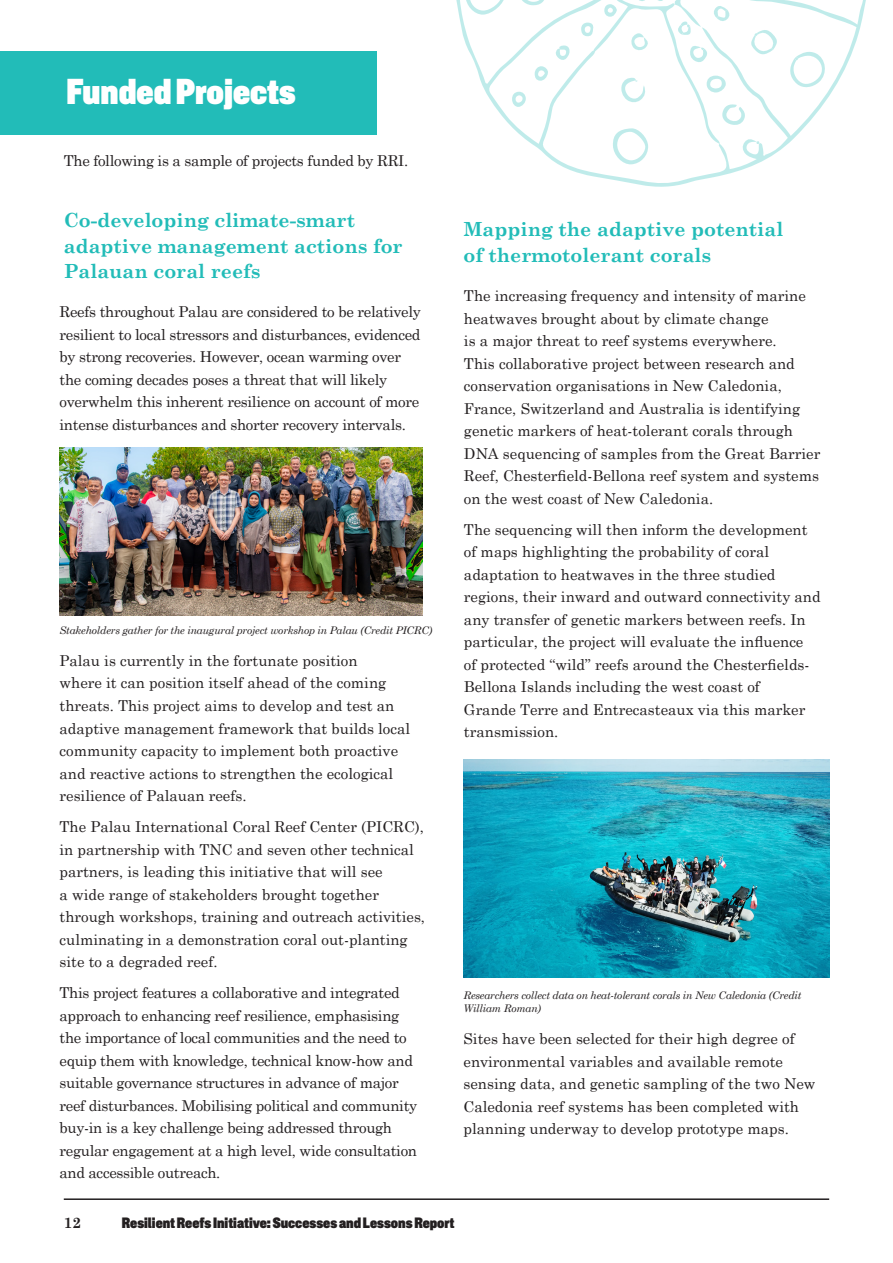
<style>
.page{position:relative;width:893px;height:1263px;background:#fff}
.page>*{position:absolute;margin:0;border:0;box-sizing:border-box;transform-origin:0 0}
.Heading{font:36px "New Grotesk Square SIX";color:#fff}
.Heading-2{font:700 19.5px/25.5px "Century Schoolbook";color:#22bcb8}
.Heading-3{font:15px/22.5px "Century Schoolbook";color:#231f20}
.Heading-4{font:15px/22.5px "Century Schoolbook";letter-spacing:-.02em;color:#231f20}
.t1{font:15px "New Grotesk Square SIX";color:#231f20}
.t2{font:700 15px "Century Schoolbook";color:#231f20}
.t3{font:italic 10.5px/12.6px "Century Schoolbook";letter-spacing:-.02em;color:#231f20}
</style>
<div class="page">
<hr style="left:64px;top:1198px;width:765px;height:2px;background:#231f20">
<div style="left:0;top:51px;width:376px;height:84px;background:#22bcb8"></div>
<svg style="left:456px;top:0;width:410px;height:187px"></svg>
<svg style="left:612px;top:128px;width:36px;height:37px"></svg>
<svg style="left:620px;top:77px;width:26px;height:26px"></svg>
<svg style="left:788px;top:50px;width:40px;height:39px"></svg>
<svg style="left:750px;top:29px;width:28px;height:27px"></svg>
<svg style="left:465px;top:0;width:40px;height:15px"></svg>
<svg style="left:518px;top:0;width:29px;height:6px"></svg>
<svg style="left:512px;top:91px;width:14px;height:16px"></svg>
<svg style="left:581px;top:23px;width:13px;height:14px"></svg>
<svg style="left:535px;top:66px;width:13px;height:15px"></svg>
<svg style="left:555px;top:45px;width:15px;height:16px"></svg>
<svg style="left:721px;top:103px;width:26px;height:23px"></svg>
<svg style="left:706px;top:75px;width:20px;height:18px"></svg>
<svg style="left:756px;top:141px;width:4px;height:3px"></svg>
<svg style="left:604px;top:0;width:126px;height:63px"></svg>
<img style="left:60px;top:448px;width:362px;height:167px">
<img style="left:463px;top:759px;width:366px;height:219px">
<p class="Heading" style="left:67px;top:69px;width:230px">Funded Projects</p>
<p class="Heading-4" style="left:64px;top:148px;width:346px">The following is a sample of projects funded by RRI.</p>
<p class="Heading-2" style="left:64px;top:206px;width:340px">Co-developing climate-smart adaptive management actions for<br>Palauan coral reefs</p>
<p class="Heading-2" style="left:463px;top:215px;width:321px">Mapping the adaptive potential of thermotolerant corals</p>
<p class="Heading-4" style="left:60px;top:299px;width:363px">Reefs throughout Palau are considered to be relatively resilient to local stressors and disturbances, evidenced by strong recoveries. However, ocean warming over the coming decades poses a threat that will likely overwhelm this inherent resilience on account of more intense disturbances and shorter recovery intervals.</p>
<p class="t3" style="left:60px;top:624px;width:374px">Stakeholders gather for the inaugural project workshop in Palau (Credit PICRC)</p>
<p class="Heading-3" style="left:60px;top:648px;width:352px">Palau is currently in the fortunate position<br>where it can position itself ahead of the coming threats. This project aims to develop and test an adaptive management framework that builds local community capacity to implement both proactive and reactive actions to strengthen the ecological resilience of Palauan reefs.</p>
<p class="Heading-3" style="left:60px;top:814px;width:367px">The Palau International Coral Reef Center (PICRC), in partnership with TNC and seven other technical partners, is leading this initiative that will see<br>a wide range of stakeholders brought together through workshops, training and outreach activities, culminating in a demonstration coral out-planting site to a degraded reef.</p>
<p class="Heading-4" style="left:60px;top:980px;width:359px">This project features a collaborative and integrated approach to enhancing reef resilience, emphasising the importance of local communities and the need to equip them with knowledge, technical know-how and suitable governance structures in advance of major reef disturbances. Mobilising political and community buy-in is a key challenge being addressed through regular engagement at a high level, wide consultation and accessible outreach.</p>
<p class="Heading-3" style="left:464px;top:283px;width:358px">The increasing frequency and intensity of marine heatwaves brought about by climate change<br>is a major threat to reef systems everywhere.<br>This collaborative project between research and conservation organisations in New Caledonia, France, Switzerland and Australia is identifying genetic markers of heat-tolerant corals through DNA sequencing of samples from the Great Barrier Reef, Chesterfield-Bellona reef system and systems on the west coast of New Caledonia.</p>
<p class="Heading-3" style="left:464px;top:517px;width:358px">The sequencing will then inform the development of maps highlighting the probability of coral adaptation to heatwaves in the three studied regions, their inward and outward connectivity and any transfer of genetic markers between reefs. In particular, the project will evaluate the influence<br>of protected “wild” reefs around the Chesterfields-Bellona Islands including the west coast of<br>Grande Terre and Entrecasteaux via this marker transmission.</p>
<p class="t3" style="left:463px;top:989px;width:340px">Researchers collect data on heat-tolerant corals in New Caledonia (Credit<br>William Roman)</p>
<p class="Heading-3" style="left:463px;top:1026px;width:354px">Sites have been selected for their high degree of environmental variables and available remote sensing data, and genetic sampling of the two New Caledonia reef systems has been completed with planning underway to develop prototype maps.</p>
<p class="t2" style="left:64px;top:1211px;width:19px">12</p>
<p class="t1" style="left:122px;top:1213px;width:334px">Resilient Reefs Initiative: Successes and Lessons Report</p>
</div>
